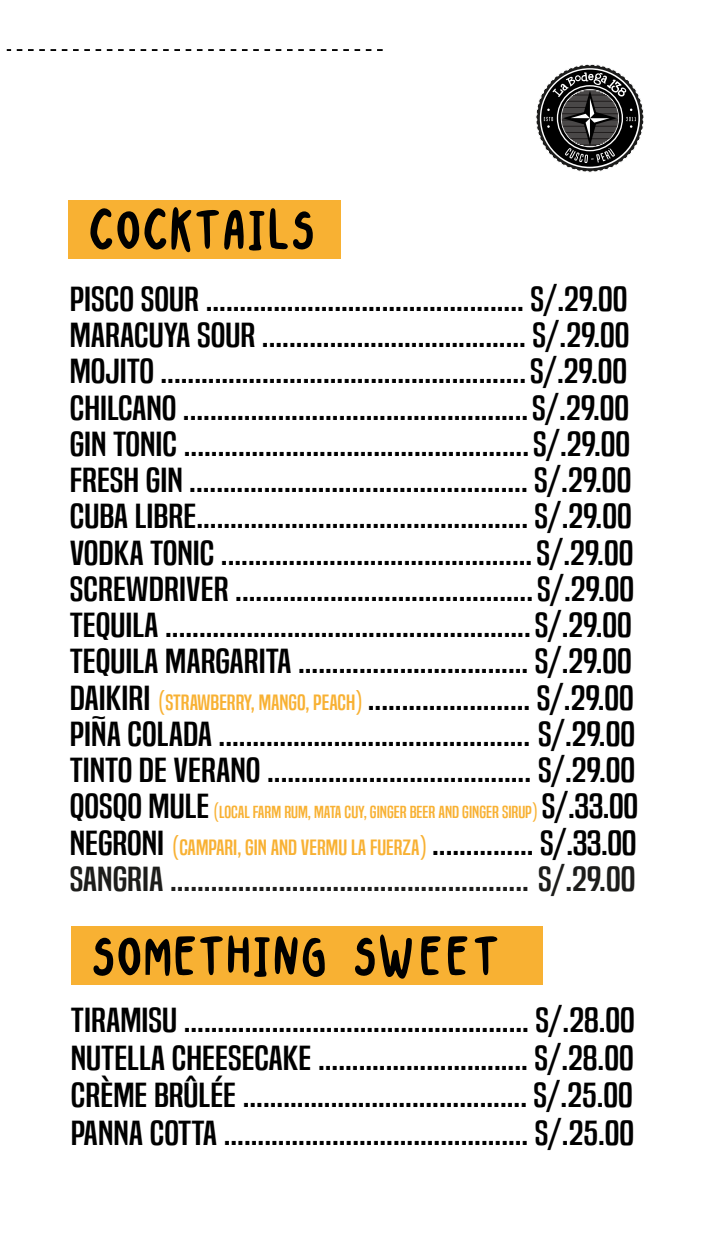
<style>
.page{position:relative;width:705px;height:1255px;background:#fff}
.page>*{position:absolute;margin:0;border:0;box-sizing:border-box;transform-origin:0 0}
.t1{font:87.56px "Kap";color:#000}
.t2{font:32.44px/36.2px "Built Titling Rg";color:#000;scale:1.35 1}
.t3{font:32.44px/36.2px "Built Titling Rg";color:#1d1d1b;scale:1.35 1}
.t4{font:16.25px "Built Titling Rg";color:#f8b133;scale:1.25 1}
.s1{font-size:20.62px;color:#f8b133}
.s2{font-size:32.44px;color:#000}
.s3{color:#000}
</style>
<div class="page">
<svg style="left:7px;top:49px;width:375px;height:2px"></svg>
<div style="left:68px;top:200px;width:273px;height:58px;background:#f8b133"></div>
<svg style="left:536px;top:64px;width:108px;height:109px"></svg>
<div style="left:71px;top:927px;width:471px;height:58px;background:#f8b133"></div>
<h1 class="t1" style="left:88px;top:181px;width:229px">cocktails</h1>
<p class="t2" style="left:70px;top:281px;width:420px">PISCO SOUR ............................................... S/.29.00<br>MARACUYA SOUR ....................................... S/.29.00<br>MOJITO ......................................................S/.29.00<br>CHILCANO ...................................................S/.29.00<br>GIN TONIC ...................................................S/.29.00<br>FRESH GIN .................................................. S/.29.00<br>CUBA LIBRE................................................. S/.29.00<br>VODKA TONIC ..............................................S/.29.00<br>SCREWDRIVER ............................................S/.29.00<br>TEQUILA ......................................................S/.29.00<br>TEQUILA MARGARITA .................................. S/.29.00<br>DAIKIRI <span class="s1">(STRAWBERRY, MANGO, PEACH)</span>........................ S/.29.00<br>PIÑA COLADA .............................................. S/.29.00<br>TINTO DE VERANO ....................................... S/.29.00</p>
<p class="t4" style="left:70px;top:803px;width:456px"><span class="s2">QOSQO MULE</span>(LOCAL FARM RUM, MATA CUY, GINGER BEER AND GINGER SIRUP)<span class="s2">S/.33.00</span></p>
<p class="t3" style="left:70px;top:825px;width:421px"><span class="s3">NEGRONI</span> <span class="s1">(CAMPARI, GIN AND VERMU LA FUERZA)</span> <span class="s3">............... S/.33.00<br></span>SANGRIA ..................................................... S/.29.00</p>
<h1 class="t1" style="left:91px;top:908px;width:410px">something sweet</h1>
<p class="t2" style="left:71px;top:1002px;width:419px;line-height:37.5px;text-align:justify">TIRAMISU ................................................... S/.28.00<br>NUTELLA CHEESECAKE ............................... S/.28.00<br>CRÈME BRÛLÉE .......................................... S/.25.00<br>PANNA COTTA ............................................. S/.25.00</p>
</div>
